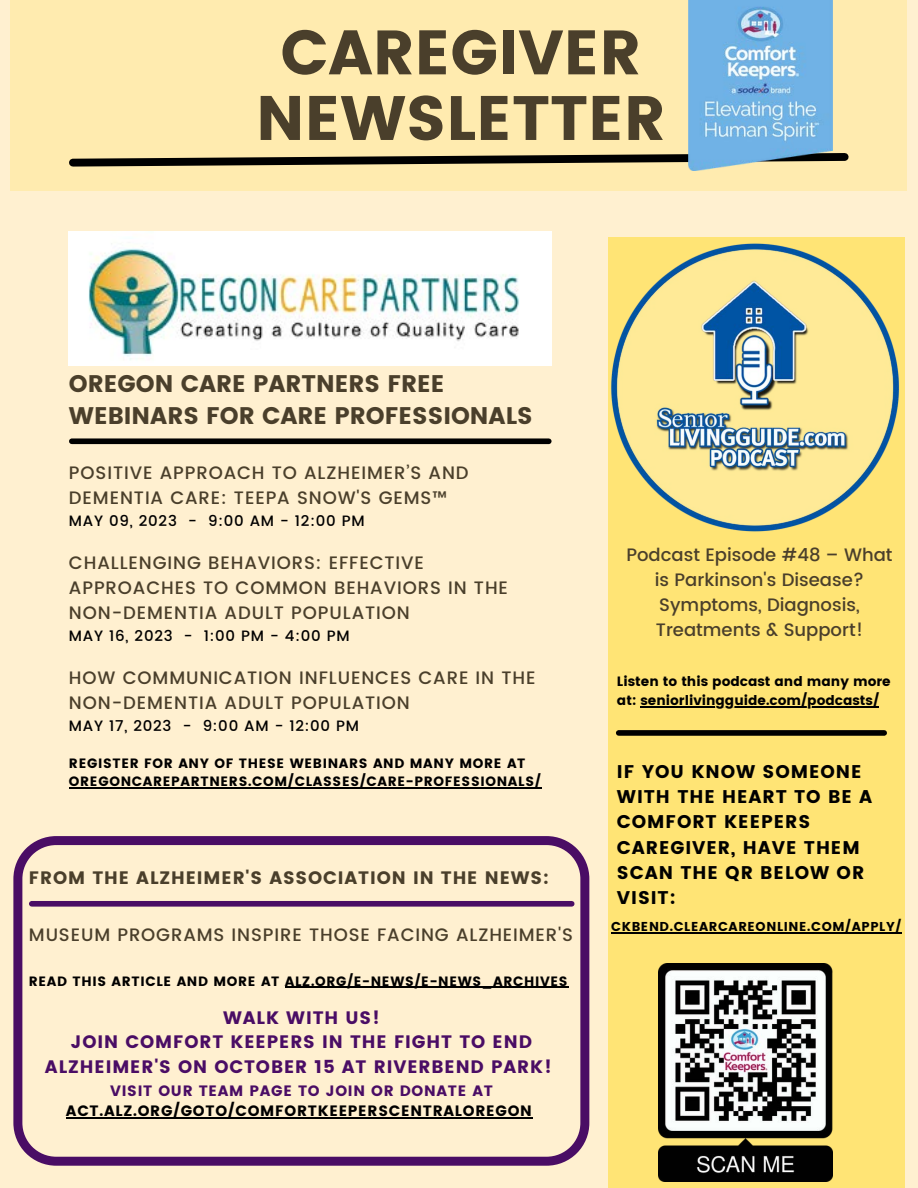
<style>
.page{position:relative;width:918px;height:1188px;background:#fff0d0}
.page>*{position:absolute;margin:0;border:0;box-sizing:border-box;transform-origin:0 0}
.t1{font:62.55px/65.6px "Poppins";color:#4a3f2b;text-align:center}
.t2{font:24px/32.7px "Poppins";color:#4a3f2b}
.t3{font:18.3px/25.2px "Poppins";letter-spacing:.05em;color:#000}
.t4{font:500 18px/24.8px "Poppins";letter-spacing:.05em;color:#4a3f2b}
.t5{font:18px/24.8px "Poppins";letter-spacing:.05em;color:#4a0d65;text-align:center}
.t6{font:500 18px/25px "Poppins";color:#4a3f2b;text-align:center}
.t7{font:18px "Poppins";letter-spacing:.05em;color:#4a3f2b}
.t8{font:15px/20.2px "Poppins";letter-spacing:.05em;color:#000;text-align:center}
.t9{font:500 15px "Poppins";letter-spacing:.05em;color:#000}
.t10{font:13.5px/18px "Poppins";letter-spacing:.05em;color:#000}
.t11{font:13.5px/18.8px "Poppins";color:#000}
.t12{font:12.9px "Poppins";letter-spacing:.05em;color:#000}
.s1{color:#4a0d65}
</style>
<div class="page">
<div style="left:11px;top:0;width:896px;height:190px;background:#ffebaf"></div>
<svg style="left:69px;top:149px;width:780px;height:22px"></svg>
<img style="left:688px;top:0;width:144px;height:170px">
<img style="left:69px;top:231px;width:483px;height:134px">
<div style="left:72px;top:438px;width:477px;height:6px;background:#000"></div>
<div style="left:608px;top:237px;width:297px;height:951px;background:#ffe475"></div>
<img style="left:611px;top:243px;width:288px;height:289px">
<svg style="left:13px;top:836px;width:576px;height:330px"></svg>
<img style="left:659px;top:964px;width:174px;height:218px">
<hr style="left:69px;top:787px;width:473px;height:1px;background:#000">
<hr style="left:640px;top:706px;width:239px;height:1px;background:#000">
<hr style="left:66px;top:1117px;width:467px;height:1px;background:#000">
<hr style="left:611px;top:932px;width:291px;height:1px;background:#000">
<div style="left:619px;top:730px;width:265px;height:6px;background:#000"></div>
<p class="t1" style="left:256px;top:20px;width:411px">CAREGIVER<br>NEWSLETTER</p>
<p class="t2" style="left:69px;top:367px;width:465px">OREGON CARE PARTNERS FREE<br>WEBINARS FOR CARE PROFESSIONALS</p>
<p class="t4" style="left:69px;top:460px;width:401px">POSITIVE APPROACH TO ALZHEIMER’S AND<br>DEMENTIA CARE: TEEPA SNOW'S GEMS™</p>
<p class="t9" style="left:69px;top:512px;width:297px">MAY 09, 2023 - 9:00 AM - 12:00 PM</p>
<p class="t4" style="left:69px;top:550px;width:441px">CHALLENGING BEHAVIORS: EFFECTIVE<br>APPROACHES TO COMMON BEHAVIORS IN THE<br>NON-DEMENTIA ADULT POPULATION</p>
<p class="t9" style="left:69px;top:627px;width:282px">MAY 16, 2023 - 1:00 PM - 4:00 PM</p>
<p class="t4" style="left:69px;top:665px;width:468px">HOW COMMUNICATION INFLUENCES CARE IN THE<br>NON-DEMENTIA ADULT POPULATION</p>
<p class="t9" style="left:69px;top:717px;width:292px">MAY 17, 2023 - 9:00 AM - 12:00 PM</p>
<p class="t10" style="left:69px;top:754px;width:473px">REGISTER FOR ANY OF THESE WEBINARS AND MANY MORE AT<br>OREGONCAREPARTNERS.COM/CLASSES/CARE-PROFESSIONALS/</p>
<p class="t7" style="left:29px;top:867px;width:521px">FROM THE ALZHEIMER'S ASSOCIATION IN THE NEWS:</p>
<p class="t4" style="left:29px;top:922px;width:546px">MUSEUM PROGRAMS INSPIRE THOSE FACING ALZHEIMER'S</p>
<p class="t10" style="left:29px;top:972px;width:540px">READ THIS ARTICLE AND MORE AT ALZ.ORG/E-NEWS/E-NEWS_ARCHIVES</p>
<p class="t5" style="left:223px;top:1005px;width:158px">WALK WITH US!</p>
<p class="t5" style="left:45px;top:1030px;width:508px">JOIN COMFORT KEEPERS IN THE FIGHT TO END<br>ALZHEIMER'S ON OCTOBER 15 AT RIVERBEND PARK!</p>
<p class="t8" style="left:66px;top:1080px;width:467px"><span class="s1">VISIT OUR TEAM PAGE TO JOIN OR DONATE AT<br></span>ACT.ALZ.ORG/GOTO/COMFORTKEEPERSCENTRALOREGON</p>
<p class="t6" style="left:626px;top:542px;width:268px">Podcast Episode #48 – What is Parkinson's Disease?<br>Symptoms, Diagnosis,<br>Treatments &amp; Support!</p>
<p class="t11" style="left:617px;top:672px;width:275px">Listen to this podcast and many more at: seniorlivingguide.com/podcasts/</p>
<p class="t3" style="left:617px;top:759px;width:257px">IF YOU KNOW SOMEONE<br>WITH THE HEART TO BE A<br>COMFORT KEEPERS<br>CAREGIVER, HAVE THEM<br>SCAN THE QR BELOW OR<br>VISIT:</p>
<p class="t12" style="left:611px;top:919px;width:292px">CKBEND.CLEARCAREONLINE.COM/APPLY/</p>
</div>
